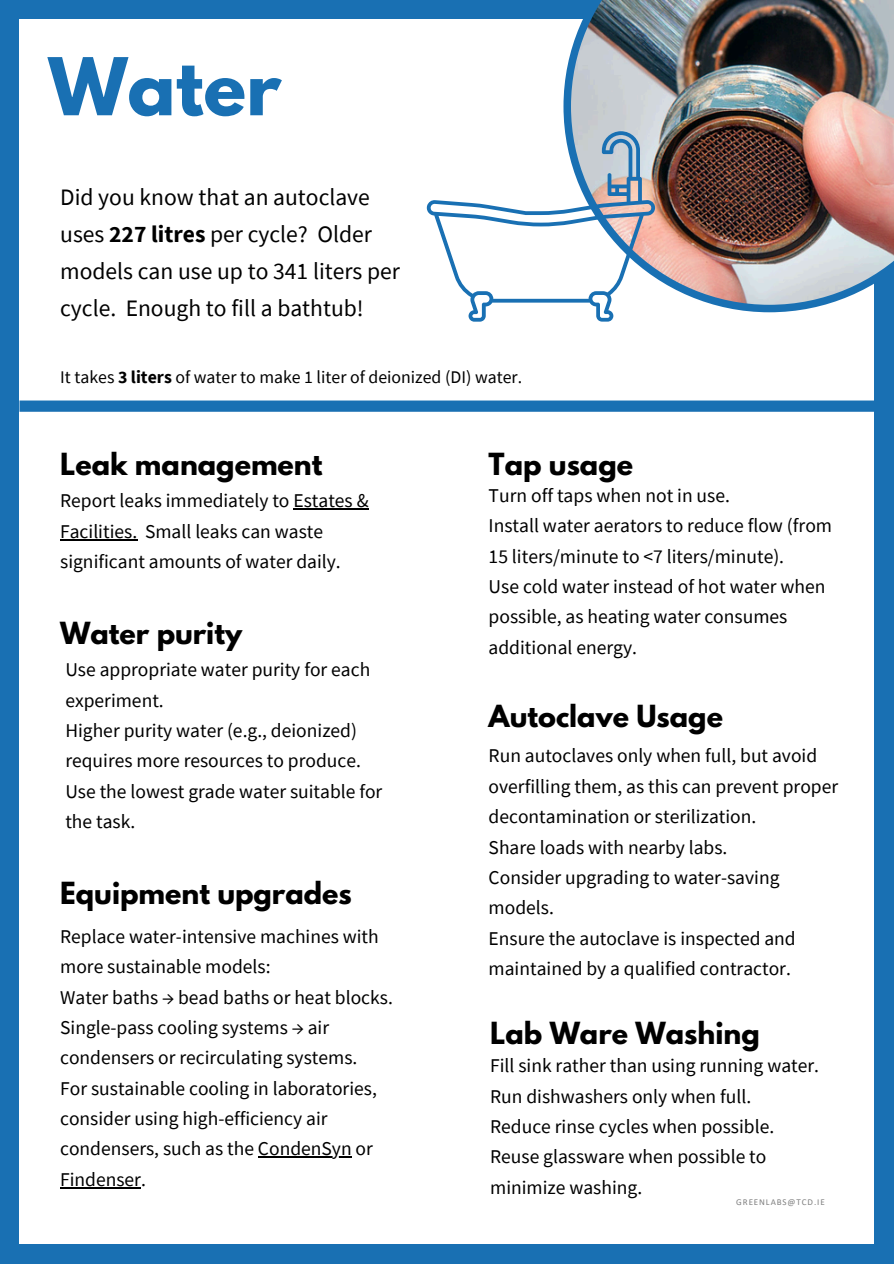
<style>
.page{position:relative;width:894px;height:1264px;background:#fff}
.page>*{position:absolute;margin:0;border:0;box-sizing:border-box;transform-origin:0 0}
.t1{font:700 70.5px "League Spartan";color:#1970b3}
.t2{font:700 27px "League Spartan";color:#000}
.t3{font:23.55px/37.2px "Source Sans Pro";color:#000}
.t4{font:19.5px/30.3px "Source Sans Pro";color:#000}
.t5{font:17.7px "Source Sans Pro";color:#000}
.t6{font:9px "Calibri";letter-spacing:.1em;color:#7f7f7f}
.s1{font-weight:700}
</style>
<div class="page">
<div style="left:0;top:0;width:893px;height:1263px;background:#1970b3"></div>
<div style="left:19px;top:19px;width:854px;height:1224px;background:#fff"></div>
<div style="left:19px;top:400px;width:854px;height:12px;background:#1970b3"></div>
<img style="left:563px;top:0;width:330px;height:312px">
<svg style="left:426px;top:131px;width:229px;height:190px"></svg>
<hr style="left:293px;top:508px;width:75px;height:1px;background:#000">
<hr style="left:60px;top:539px;width:77px;height:1px;background:#000">
<hr style="left:258px;top:1156px;width:93px;height:1px;background:#000">
<hr style="left:60px;top:1186px;width:81px;height:2px;background:#000">
<p class="t1" style="left:48px;top:52px;width:234px">Water</p>
<p class="t3" style="left:60px;top:178px;width:341px">Did you know that an autoclave uses <span class="s1">227 litres</span> per cycle? Older models can use up to 341 liters per cycle. Enough to fill a bathtub!</p>
<h3 class="t5" style="left:60px;top:366px;width:463px">It takes <span class="s1">3 liters</span> of water to make 1 liter of deionized (DI) water.</h3>
<h4 class="t2" style="left:60px;top:451px;width:264px">Leak management</h4>
<h2 class="t4" style="left:60px;top:485px;width:310px">Report leaks immediately to Estates &amp;<br>Facilities. Small leaks can waste significant amounts of water daily.</h2>
<h4 class="t2" style="left:60px;top:620px;width:183px">Water purity</h4>
<h2 class="t4" style="left:65px;top:654px;width:318px">Use appropriate water purity for each experiment.<br>Higher purity water (e.g., deionized) requires more resources to produce.<br>Use the lowest grade water suitable for the task.</h2>
<h4 class="t2" style="left:60px;top:880px;width:293px">Equipment upgrades</h4>
<h2 class="t4" style="left:60px;top:920px;width:334px">Replace water-intensive machines with more sustainable models:<br>Water baths → bead baths or heat blocks.<br>Single-pass cooling systems → air condensers or recirculating systems.<br>For sustainable cooling in laboratories, consider using high-efficiency air condensers, such as the CondenSyn or</h2>
<h4 class="t4" style="left:60px;top:1163px;width:87px">Findenser.</h4>
<p class="t2" style="left:488px;top:451px;width:146px">Tap usage</p>
<h2 class="t4" style="left:488px;top:479px;width:345px">Turn off taps when not in use.<br>Install water aerators to reduce flow (from 15 liters/minute to &lt;7 liters/minute).<br>Use cold water instead of hot water when possible, as heating water consumes additional energy.</h2>
<h4 class="t2" style="left:488px;top:703px;width:236px">Autoclave Usage</h4>
<h2 class="t4" style="left:488px;top:740px;width:351px">Run autoclaves only when full, but avoid overfilling them, as this can prevent proper decontamination or sterilization.<br>Share loads with nearby labs.<br>Consider upgrading to water-saving models.<br>Ensure the autoclave is inspected and maintained by a qualified contractor.</h2>
<h2 class="t2" style="left:490px;top:1019px;width:271px">Lab Ware Washing</h2>
<h4 class="t4" style="left:490px;top:1050px;width:330px">Fill sink rather than using running water.<br>Run dishwashers only when full.<br>Reduce rinse cycles when possible.<br>Reuse glassware when possible to minimize washing.</h4>
<h4 class="t6" style="left:736px;top:1198px;width:90px">GREENLABS@TCD.IE</h4>
</div>
